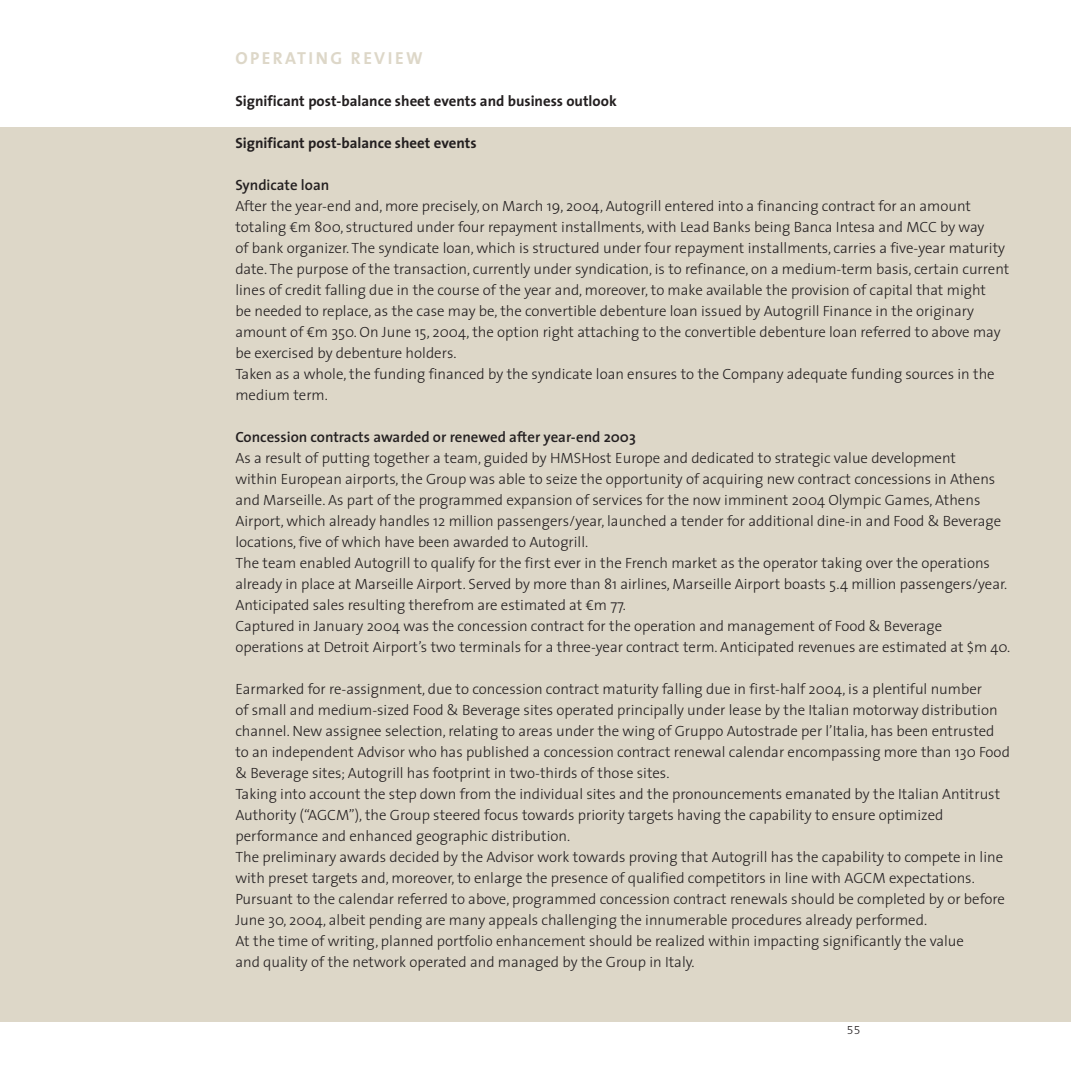
<style>
.page{position:relative;width:1071px;height:1071px;background:#fff}
.page>*{position:absolute;margin:0;border:0;box-sizing:border-box;transform-origin:0 0}
.t1{font:700 17.5px "The Sans B7";letter-spacing:.14em;color:#ddd7c8}
.t2{font:300 14.88px/21px "The Sans";color:#231f20}
.t3{font:700 14.88px "The Sans";color:#231f20}
.t4{font:600 14.88px "The Sans";color:#231f20}
.t5{font:300 12.25px "The Sans B3";color:#231f20}
.s1{font-family:"The Sans B3"}
</style>
<div class="page">
<div style="left:15px;top:127px;width:1056px;height:895px;background:#ddd7c8"></div>
<div style="left:0;top:127px;width:15px;height:895px;background:#ddd7c8"></div>
<p class="t1" style="left:235px;top:52px;width:189px">OPERATING REVIEW</p>
<p class="t3" style="left:235px;top:96px;width:383px">Significant post-balance sheet events and business outlook</p>
<p class="t3" style="left:235px;top:138px;width:243px">Significant post-balance sheet events</p>
<p class="t4" style="left:235px;top:180px;width:95px">Syndicate loan</p>
<p class="t2" style="left:235px;top:197px;width:775px">After the year-end and, more precisely, on March 19, 2004, Autogrill entered into a financing contract for an amount totaling <span class="s1">€m</span> 800, structured under four repayment installments, with Lead Banks being Banca Intesa and MCC by way<br>of bank organizer. The syndicate loan, which is structured under four repayment installments, carries a five-year maturity date. The purpose of the transaction, currently under syndication, is to refinance, on a medium-term basis, certain current lines of credit falling due in the course of the year and, moreover, to make available the provision of capital that might<br>be needed to replace, as the case may be, the convertible debenture loan issued by Autogrill Finance in the originary amount of <span class="s1">€</span>m 350. On June 15, 2004, the option right attaching to the convertible debenture loan referred to above may be exercised by debenture holders.<br>Taken as a whole, the funding financed by the syndicate loan ensures to the Company adequate funding sources in the medium term.</p>
<p class="t4" style="left:235px;top:432px;width:402px">Concession contracts awarded or renewed after year-end 2003</p>
<p class="t2" style="left:235px;top:449px;width:776px">As a result of putting together a team, guided by HMSHost Europe and dedicated to strategic value development<br>within European airports, the Group was able to seize the opportunity of acquiring new contract concessions in Athens and Marseille. As part of the programmed expansion of services for the now imminent 2004 Olympic Games, Athens Airport, which already handles 12 million passengers/year, launched a tender for additional dine-in and Food &amp; Beverage locations, five of which have been awarded to Autogrill.<br>The team enabled Autogrill to qualify for the first ever in the French market as the operator taking over the operations already in place at Marseille Airport. Served by more than 81 airlines, Marseille Airport boasts 5.4 million passengers/year.<br>Anticipated sales resulting therefrom are estimated at <span class="s1">€m</span> 77.<br>Captured in January 2004 was the concession contract for the operation and management of Food &amp; Beverage operations at Detroit Airport’s two terminals for a three-year contract term. Anticipated revenues are estimated at $m 40.</p>
<p class="t2" style="left:235px;top:680px;width:776px">Earmarked for re-assignment, due to concession contract maturity falling due in first-half 2004, is a plentiful number<br>of small and medium-sized Food &amp; Beverage sites operated principally under lease by the Italian motorway distribution channel. New assignee selection, relating to areas under the wing of Gruppo Autostrade per l’Italia, has been entrusted to an independent Advisor who has published a concession contract renewal calendar encompassing more than 130 Food &amp; Beverage sites; Autogrill has footprint in two-thirds of those sites.<br>Taking into account the step down from the individual sites and the pronouncements emanated by the Italian Antitrust Authority (“AGCM”), the Group steered focus towards priority targets having the capability to ensure optimized performance and enhanced geographic distribution.<br>The preliminary awards decided by the Advisor work towards proving that Autogrill has the capability to compete in line with preset targets and, moreover, to enlarge the presence of qualified competitors in line with AGCM expectations.<br>Pursuant to the calendar referred to above, programmed concession contract renewals should be completed by or before June 30, 2004, albeit pending are many appeals challenging the innumerable procedures already performed.<br>At the time of writing, planned portfolio enhancement should be realized within impacting significantly the value<br>and quality of the network operated and managed by the Group in Italy.</p>
<p class="t5" style="left:847px;top:1025px;width:15px">55</p>
</div>
